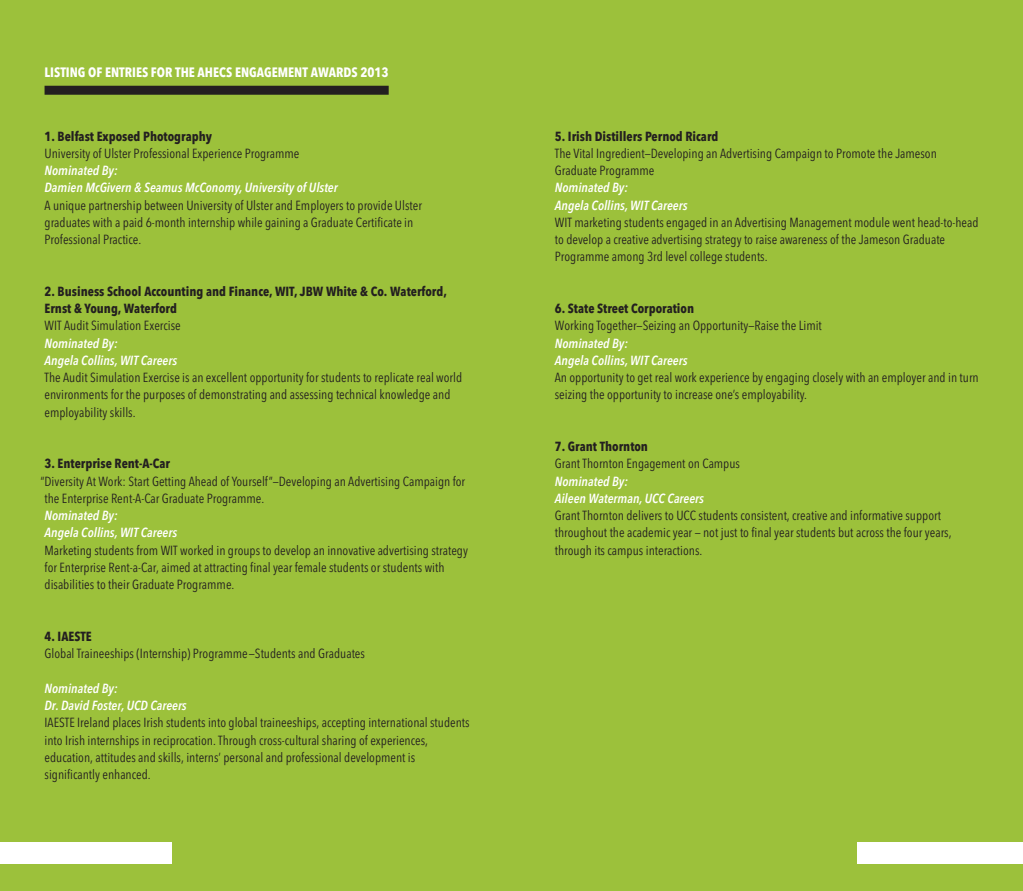
<style>
.page{position:relative;width:1023px;height:891px;background:#9cc13b}
.page>*{position:absolute;margin:0;border:0;box-sizing:border-box;transform-origin:0 0}
.t1{font:700 13.5px "Avenir Next Condensed";color:#fff}
.t2{font:13.2px/17.2px "Avenir Next Condensed";color:#231f20}
.t3{font:italic 600 13.2px/17.2px "Avenir Next Condensed";color:#fff}
.t4{font:700 13.2px/17.2px "Avenir Next Condensed";color:#231f20}
</style>
<div class="page">
<div style="left:0;top:842px;width:172px;height:21px;background:#fff"></div>
<div style="left:857px;top:842px;width:166px;height:21px;background:#fff"></div>
<div style="left:45px;top:86px;width:344px;height:9px;background:#231f20"></div>
<p class="t1" style="left:45px;top:67px;width:346px">LISTING OF ENTRIES FOR THE AHECS ENGAGEMENT AWARDS 2013</p>
<p class="t4" style="left:45px;top:129px;width:169px">1. Belfast Exposed Photography</p>
<p class="t2" style="left:45px;top:146px;width:256px">University of Ulster Professional Experience Programme</p>
<p class="t3" style="left:45px;top:163px;width:295px">Nominated By:<br>Damien McGivern &amp; Seamus McConomy, University of Ulster</p>
<p class="t2" style="left:45px;top:198px;width:379px">A unique partnership between University of Ulster and Employers to provide Ulster graduates with a paid 6-month internship while gaining a Graduate Certificate in<br>Professional Practice.</p>
<p class="t4" style="left:45px;top:284px;width:404px">2. Business School Accounting and Finance, WIT, JBW White &amp; Co. Waterford,<br>Ernst &amp; Young, Waterford</p>
<p class="t2" style="left:45px;top:318px;width:138px">WIT Audit Simulation Exercise</p>
<p class="t3" style="left:45px;top:336px;width:134px">Nominated By:<br>Angela Collins, WIT Careers</p>
<p class="t2" style="left:45px;top:370px;width:419px">The Audit Simulation Exercise is an excellent opportunity for students to replicate real world environments for the purposes of demonstrating and assessing technical knowledge and employability skills.</p>
<p class="t4" style="left:45px;top:456px;width:127px">3. Enterprise Rent-A-Car</p>
<p class="t2" style="left:45px;top:474px;width:422px;text-indent:-4px">“Diversity At Work: Start Getting Ahead of Yourself”—Developing an Advertising Campaign for the Enterprise Rent-A-Car Graduate Programme.</p>
<p class="t3" style="left:45px;top:508px;width:134px">Nominated By:<br>Angela Collins, WIT Careers</p>
<p class="t2" style="left:45px;top:543px;width:425px">Marketing students from WIT worked in groups to develop an innovative advertising strategy for Enterprise Rent-a-Car, aimed at attracting final year female students or students with disabilities to their Graduate Programme.</p>
<p class="t4" style="left:45px;top:629px;width:49px">4. IAESTE</p>
<p class="t2" style="left:45px;top:646px;width:322px">Global Traineeships (Internship) Programme—Students and Graduates</p>
<p class="t3" style="left:45px;top:681px;width:144px">Nominated By:<br>Dr. David Foster, UCD Careers</p>
<p class="t2" style="left:45px;top:715px;width:427px">IAESTE Ireland places Irish students into global traineeships, accepting international students into Irish internships in reciprocation. Through cross-cultural sharing of experiences, education, attitudes and skills, interns’ personal and professional development is significantly enhanced.</p>
<p class="t4" style="left:555px;top:129px;width:165px">5. Irish Distillers Pernod Ricard</p>
<p class="t2" style="left:555px;top:146px;width:384px">The Vital Ingredient—Developing an Advertising Campaign to Promote the Jameson<br>Graduate Programme</p>
<p class="t3" style="left:555px;top:180px;width:134px">Nominated By:<br>Angela Collins, WIT Careers</p>
<p class="t2" style="left:555px;top:215px;width:425px">WIT marketing students engaged in an Advertising Management module went head-to-head to develop a creative advertising strategy to raise awareness of the Jameson Graduate<br>Programme among 3rd level college students.</p>
<p class="t4" style="left:555px;top:301px;width:141px">6. State Street Corporation</p>
<p class="t2" style="left:555px;top:318px;width:269px">Working Together—Seizing an Opportunity—Raise the Limit</p>
<p class="t3" style="left:555px;top:336px;width:134px">Nominated By:<br>Angela Collins, WIT Careers</p>
<p class="t2" style="left:555px;top:370px;width:425px">An opportunity to get real work experience by engaging closely with an employer and in turn seizing the opportunity to increase one’s employability.</p>
<p class="t4" style="left:555px;top:439px;width:95px">7. Grant Thornton</p>
<p class="t2" style="left:555px;top:456px;width:187px">Grant Thornton Engagement on Campus</p>
<p class="t3" style="left:555px;top:474px;width:151px">Nominated By:<br>Aileen Waterman, UCC Careers</p>
<p class="t2" style="left:555px;top:508px;width:398px">Grant Thornton delivers to UCC students consistent, creative and informative support throughout the academic year — not just to final year students but across the four years, through its campus interactions.</p>
</div>
